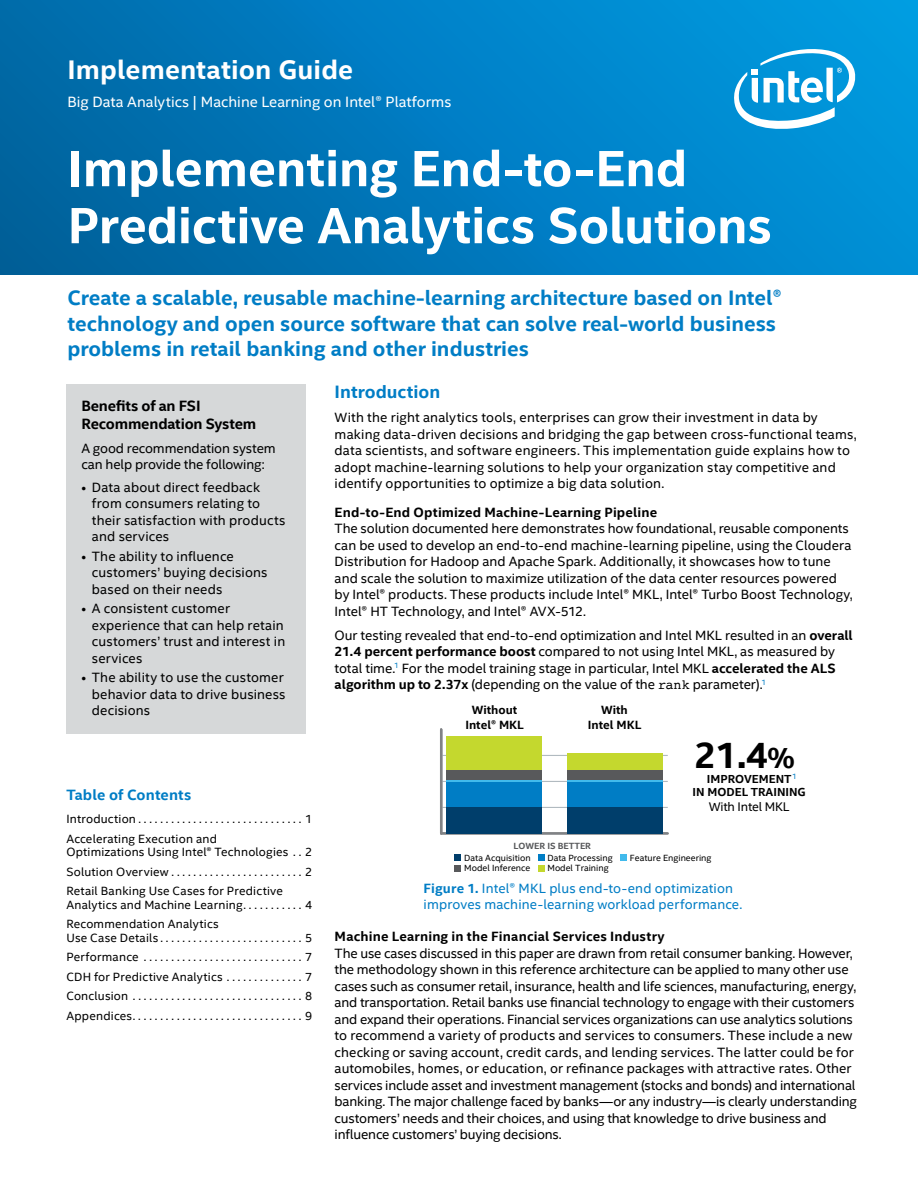
<style>
.page{position:relative;width:918px;height:1188px;background:#fff}
.page>*{position:absolute;margin:0;border:0;box-sizing:border-box;transform-origin:0 0}
.t1{font:700 51px/57px "Intel Clear";letter-spacing:-.005em;color:#fff}
.t2{font:700 37.35px "Intel Clear";color:#000}
.t3{font:700 27px "Intel Clear";letter-spacing:.005em;color:#fff}
.t4{font:700 21px/25.2px "Intel Clear";color:#007dc5}
.t5{font:700 18px "Intel Clear";color:#007dc5}
.t6{font:15px "Intel Clear";color:#fff}
.t7{font:700 15px/18px "Intel Clear";letter-spacing:-.01em;color:#000}
.t8{font:700 15px "Intel Clear";letter-spacing:.005em;color:#007dc5}
.t9{font:13.5px/16.5px "Intel Clear";color:#000}
.t10{font:700 13.5px "Intel Clear";letter-spacing:.01em;color:#000}
.t11{font:13.5px/16.5px "Intel Clear";letter-spacing:.01em;color:#007dc5}
.t12{font:12.6px "Intel Clear";letter-spacing:-.015em;color:#000}
.t13{font:12px/13.5px "Intel Clear";letter-spacing:.015em;color:#000}
.t14{font:700 12px/14.4px "Intel Clear";color:#010101;text-align:center}
.t15{font:700 11.7px/13.4px "Intel Clear";color:#000;text-align:center}
.t16{font:9px "Intel Clear";color:#010101}
.t17{font:700 9px "Intel Clear";color:#58595b}
.t18{font:7.8px "Intel Clear";color:#007dc5}
.s1{font-weight:700}
.s2{font-family:"Courier"}
.s3{font-size:28.95px}
</style>
<div class="page">
<div style="left:0;top:0;width:918px;height:274px;background:linear-gradient(to right,#0064a2,#0097df)"></div>
<svg style="left:732px;top:42px;width:126px;height:89px"></svg>
<div style="left:66px;top:384px;width:240px;height:350px;background:#d6d8d9"></div>
<hr style="left:441px;top:832px;width:227px;height:3px;background:#808285">
<hr style="left:441px;top:807px;width:227px;height:1px;background:#b1bac0">
<hr style="left:441px;top:781px;width:227px;height:1px;background:#b1bac0">
<hr style="left:441px;top:755px;width:227px;height:1px;background:#b1bac0">
<div style="left:446px;top:736px;width:96px;height:34px;background:#c4d82e"></div>
<div style="left:567px;top:753px;width:96px;height:17px;background:#c4d82e"></div>
<div style="left:446px;top:770px;width:96px;height:10px;background:#58595b"></div>
<div style="left:567px;top:770px;width:96px;height:10px;background:#58595b"></div>
<hr style="left:446px;top:780px;width:96px;height:3px;background:#41baec">
<hr style="left:567px;top:780px;width:96px;height:3px;background:#41baec">
<div style="left:446px;top:783px;width:96px;height:24px;background:#007dc5"></div>
<div style="left:567px;top:783px;width:96px;height:24px;background:#007dc5"></div>
<div style="left:446px;top:807px;width:96px;height:26px;background:#003e6b"></div>
<div style="left:567px;top:807px;width:96px;height:26px;background:#003e6b"></div>
<div style="left:620px;top:855px;width:7px;height:6px;background:#41baec"></div>
<svg style="left:538px;top:855px;width:6px;height:16px"></svg>
<svg style="left:455px;top:855px;width:6px;height:16px"></svg>
<hr style="left:440px;top:729px;width:2px;height:104px;background:#808285">
<h3 class="t3" style="left:68px;top:53px;width:287px">Implementation Guide</h3>
<p class="t6" style="left:68px;top:93px;width:386px">Big Data Analytics | Machine Learning on Intel® Platforms</p>
<h1 class="t1" style="left:68px;top:140px;width:706px">Implementing End-to-End<br>Predictive Analytics Solutions</h1>
<h3 class="t4" style="left:68px;top:286px;width:716px">Create a scalable, reusable machine-learning architecture based on Intel® technology and open source software that can solve real-world business problems in retail banking and other industries</h3>
<p class="t7" style="left:81px;top:397px;width:176px">Benefits of an FSI<br>Recommendation System</p>
<p class="t9" style="left:81px;top:440px;width:196px">A good recommendation system can help provide the following:</p>
<p class="t9" style="left:92px;top:479px;width:195px;text-indent:-11px">• Data about direct feedback from consumers relating to their satisfaction with products and services</p>
<p class="t9" style="left:92px;top:548px;width:177px;text-indent:-11px">• The ability to influence customers’ buying decisions based on their needs</p>
<p class="t9" style="left:92px;top:601px;width:195px;text-indent:-11px">• A consistent customer experience that can help retain customers’ trust and interest in services</p>
<p class="t9" style="left:92px;top:670px;width:195px;text-indent:-11px">• The ability to use the customer behavior data to drive business decisions</p>
<p class="t8" style="left:66px;top:786px;width:126px">Table of Contents</p>
<p class="t13" style="left:66px;top:813px;width:74px">Introduction...............................</p>
<p class="t13" style="left:305px;top:813px;width:9px">1</p>
<p class="t13" style="left:66px;top:832px;width:247px">Accelerating Execution and<br>Optimizations Using Intel® Technologies... 2</p>
<p class="t13" style="left:66px;top:865px;width:107px">Solution Overview.........................</p>
<p class="t13" style="left:305px;top:865px;width:9px">2</p>
<p class="t13" style="left:66px;top:885px;width:218px">Retail Banking Use Cases for Predictive<br>Analytics and Machine Learning............</p>
<p class="t13" style="left:305px;top:898px;width:9px">4</p>
<p class="t13" style="left:66px;top:918px;width:154px">Recommendation Analytics<br>Use Case Details...........................</p>
<p class="t13" style="left:305px;top:931px;width:9px">5</p>
<p class="t13" style="left:66px;top:951px;width:79px">Performance ..............................</p>
<p class="t13" style="left:305px;top:951px;width:9px">7</p>
<p class="t13" style="left:66px;top:970px;width:162px">CDH for Predictive Analytics...............</p>
<p class="t13" style="left:305px;top:970px;width:9px">7</p>
<p class="t13" style="left:66px;top:990px;width:68px">Conclusion................................</p>
<p class="t13" style="left:305px;top:990px;width:9px">8</p>
<p class="t13" style="left:66px;top:1009px;width:70px">Appendices................................</p>
<p class="t13" style="left:305px;top:1009px;width:9px">9</p>
<h3 class="t5" style="left:335px;top:381px;width:107px">Introduction</h3>
<p class="t9" style="left:335px;top:410px;width:524px">With the right analytics tools, enterprises can grow their investment in data by making data-driven decisions and bridging the gap between cross-functional teams, data scientists, and software engineers. This implementation guide explains how to adopt machine-learning solutions to help your organization stay competitive and identify opportunities to optimize a big data solution.</p>
<p class="t10" style="left:335px;top:504px;width:324px">End-to-End Optimized Machine-Learning Pipeline</p>
<p class="t9" style="left:335px;top:521px;width:520px">The solution documented here demonstrates how foundational, reusable components can be used to develop an end-to-end machine-learning pipeline, using the Cloudera Distribution for Hadoop and Apache Spark. Additionally, it showcases how to tune and scale the solution to maximize utilization of the data center resources powered by Intel® products. These products include Intel® MKL, Intel® Turbo Boost Technology, Intel® HT Technology, and Intel® AVX-512.</p>
<p class="t9" style="left:335px;top:627px;width:520px">Our testing revealed that end-to-end optimization and Intel MKL resulted in an <span class="s1">overall 21.4 percent performance boost</span> compared to not using Intel MKL, as measured by total time.<sup>1</sup> For the model training stage in particular, Intel MKL <span class="s1">accelerated the ALS algorithm up to 2.37x</span> (depending on the value of the <span class="s2">rank</span> parameter).<sup>1</sup></p>
<p class="t14" style="left:465px;top:703px;width:60px">Without<br>Intel® MKL</p>
<p class="t14" style="left:588px;top:703px;width:55px">With<br>Intel MKL</p>
<h2 class="t2" style="left:694px;top:732px;width:102px">21.4<span class="s3">%</span></h2>
<p class="t15" style="left:693px;top:772px;width:115px">IMPROVEMENT<br>IN MODEL TRAINING</p>
<p class="t12" style="left:709px;top:799px;width:82px">With Intel MKL</p>
<p class="t18" style="left:792px;top:772px;width:6px">1</p>
<p class="t17" style="left:514px;top:840px;width:79px">LOWER IS BETTER</p>
<p class="t16" style="left:464px;top:853px;width:68px">Data Acquisition</p>
<p class="t16" style="left:547px;top:853px;width:67px">Data Processing</p>
<p class="t16" style="left:630px;top:853px;width:83px">Feature Engineering</p>
<p class="t16" style="left:464px;top:863px;width:68px">Model Inference</p>
<p class="t16" style="left:547px;top:863px;width:63px">Model Training</p>
<p class="t11" style="left:424px;top:880px;width:320px"><span class="s1">Figure 1.</span> Intel® MKL plus end-to-end optimization improves machine-learning workload performance.</p>
<p class="t10" style="left:335px;top:928px;width:332px">Machine Learning in the Financial Services Industry</p>
<p class="t9" style="left:335px;top:945px;width:524px">The use cases discussed in this paper are drawn from retail consumer banking. However, the methodology shown in this reference architecture can be applied to many other use cases such as consumer retail, insurance, health and life sciences, manufacturing, energy, and transportation. Retail banks use financial technology to engage with their customers and expand their operations. Financial services organizations can use analytics solutions to recommend a variety of products and services to consumers. These include a new checking or saving account, credit cards, and lending services. The latter could be for automobiles, homes, or education, or refinance packages with attractive rates. Other services include asset and investment management (stocks and bonds) and international banking. The major challenge faced by banks—or any industry—is clearly understanding customers’ needs and their choices, and using that knowledge to drive business and influence customers’ buying decisions.</p>
</div>
